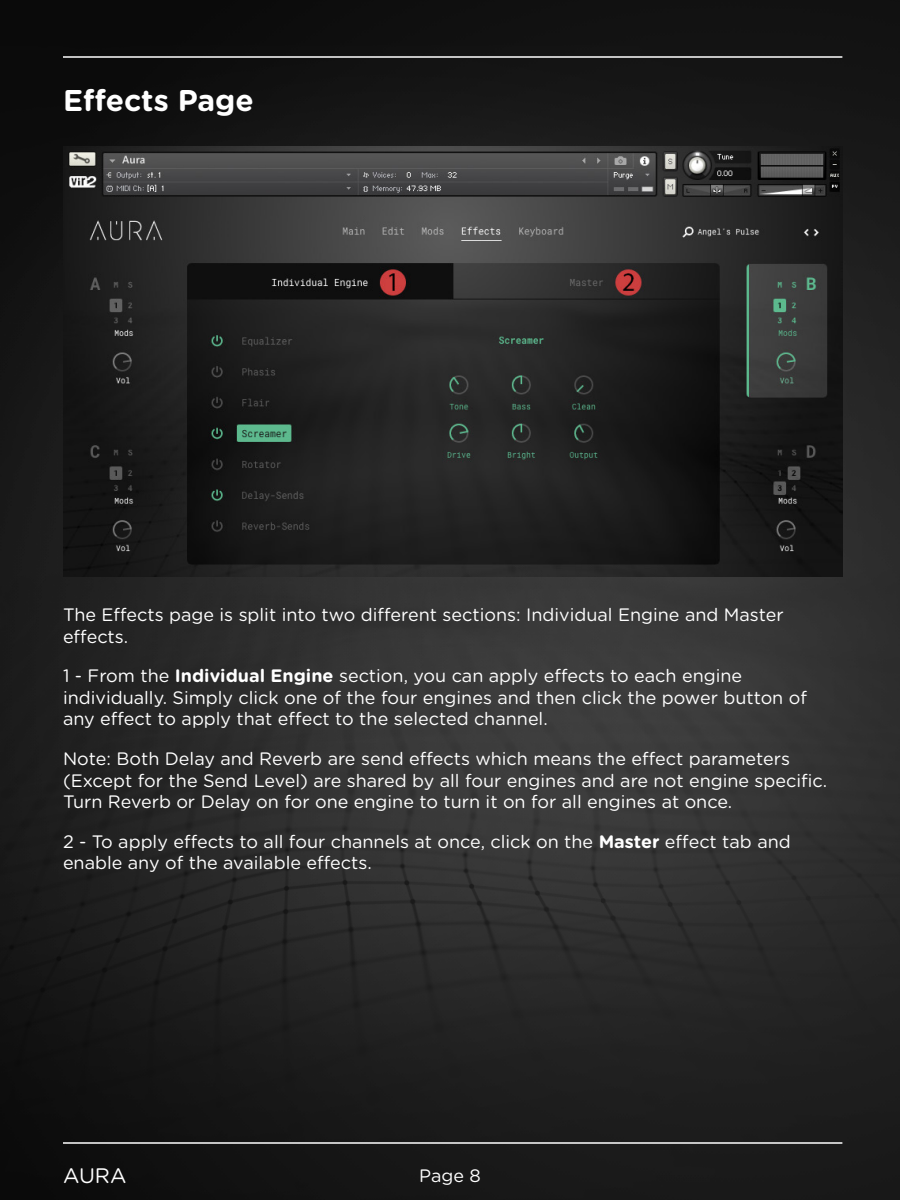
<style>
.page{position:relative;width:900px;height:1200px;background:#fff}
.page>*{position:absolute;margin:0;border:0;box-sizing:border-box;transform-origin:0 0}
.t1{font:700 30px "Gotham Rounded";color:#fff}
.t2{font:21px "Gotham Rounded";color:#fff}
.call_out_text{font:18px/21.6px "Gotham Rounded";color:#fff}
.s1{font-weight:700}
</style>
<div class="page">
<img style="left:0;top:0;width:900px;height:1200px">
<hr style="left:63px;top:1142px;width:779px;height:2px;background:#fff">
<hr style="left:63px;top:56px;width:779px;height:2px;background:#fff">
<img style="left:63px;top:146px;width:779px;height:431px">
<p class="t1" style="left:63px;top:78px;width:192px">Effects Page</p>
<p class="call_out_text" style="left:63px;top:603px;width:722px">The Effects page is split into two different sections: Individual Engine and Master effects.</p>
<p class="call_out_text" style="left:63px;top:664px;width:746px">1 - From the <span class="s1">Individual Engine</span> section, you can apply effects to each engine individually. Simply click one of the four engines and then click the power button of any effect to apply that effect to the selected channel.</p>
<p class="call_out_text" style="left:63px;top:747px;width:766px">Note: Both Delay and Reverb are send effects which means the effect parameters (Except for the Send Level) are shared by all four engines and are not engine specific.<br>Turn Reverb or Delay on for one engine to turn it on for all engines at once.</p>
<p class="call_out_text" style="left:63px;top:830px;width:729px">2 - To apply effects to all four channels at once, click on the <span class="s1">Master</span> effect tab and enable any of the available effects.</p>
<p class="t2" style="left:63px;top:1161px;width:65px">AURA</p>
<p class="call_out_text" style="left:419px;top:1164px;width:63px">Page 8</p>
</div>
